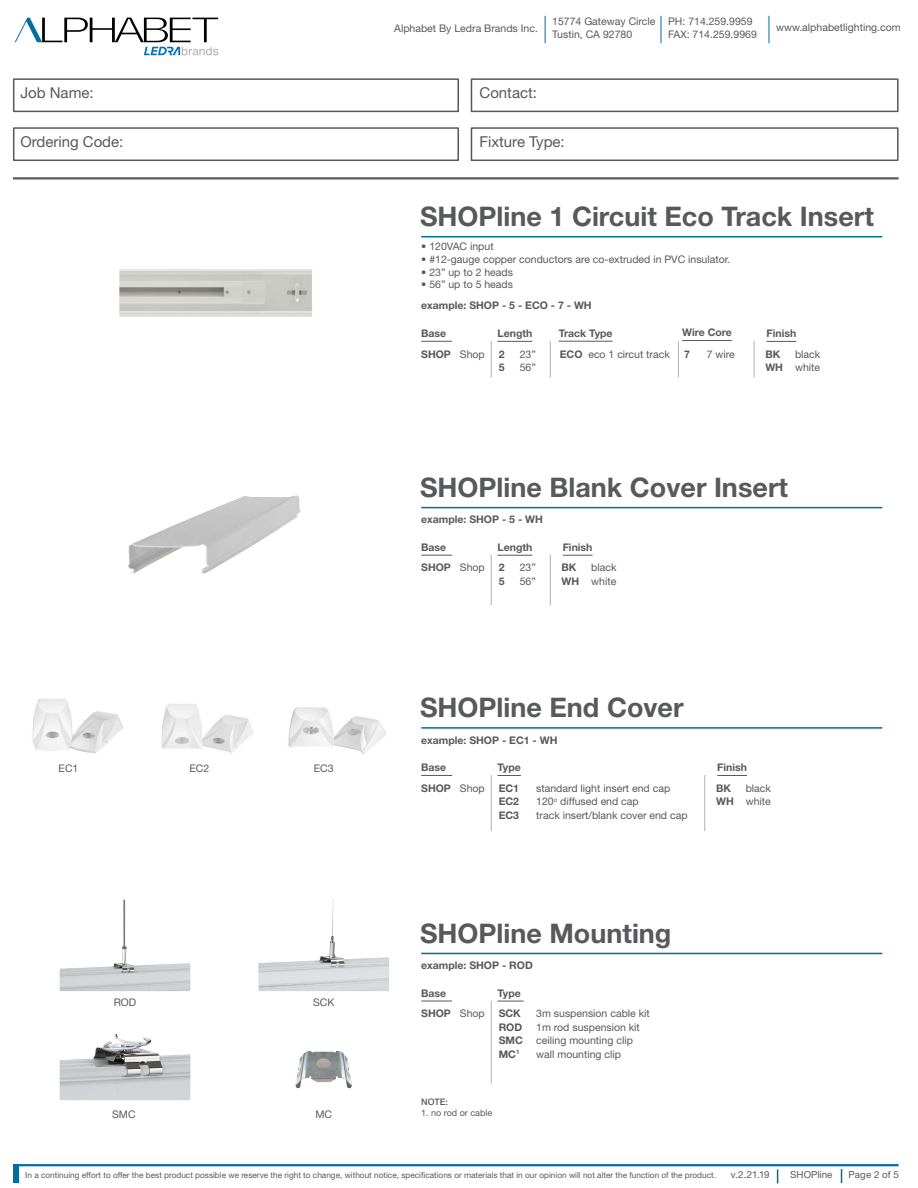
<style>
.page{position:relative;width:918px;height:1188px;background:#fff}
.page>*{position:absolute;margin:0;border:0;box-sizing:border-box;transform-origin:0 0}
.t1{font:700 27px "Helvetica Neue LT Std";color:#58595b}
.t2{font:15px "Helvetica Neue LT Std";color:#58595b}
.t3{font:10.5px/13.5px "Helvetica Neue LT Std";color:#58595b}
.t4{font:700 10.5px/20.7px "Helvetica Neue LT Std";color:#58595b}
.t5{font:9.75px "Helvetica Neue LT Std";color:#58595b}
.t6{font:9px "Helvetica Neue LT Std";color:#58595b}
.t7{font:500 9px "Helvetica Neue LT Std";color:#58595b}
.t8{font:8.25px "Helvetica Neue LT Std";color:#58595b}
</style>
<div class="page">
<hr style="left:13px;top:177px;width:886px;height:2px;background:#58595b">
<svg style="left:13px;top:78px;width:446px;height:35px"></svg>
<svg style="left:470px;top:78px;width:429px;height:35px"></svg>
<svg style="left:470px;top:127px;width:429px;height:34px"></svg>
<svg style="left:13px;top:127px;width:446px;height:34px"></svg>
<hr style="left:13px;top:1164px;width:886px;height:2px;background:#006e9f">
<svg style="left:841px;top:1169px;width:1px;height:14px"></svg>
<svg style="left:777px;top:1170px;width:1px;height:13px"></svg>
<div style="left:13px;top:1164px;width:6px;height:19px;background:#006e9f"></div>
<svg style="left:15px;top:18px;width:203px;height:37px"></svg>
<svg style="left:545px;top:16px;width:1px;height:27px"></svg>
<svg style="left:661px;top:16px;width:1px;height:27px"></svg>
<svg style="left:769px;top:16px;width:1px;height:27px"></svg>
<img style="left:128px;top:495px;width:173px;height:79px">
<hr style="left:498px;top:555px;width:34px;height:1px;background:#58595b">
<hr style="left:550px;top:555px;width:1px;height:50px;background:#b1b0b0">
<svg style="left:563px;top:555px;width:29px;height:1px"></svg>
<hr style="left:421px;top:555px;width:31px;height:1px;background:#58595b">
<hr style="left:491px;top:555px;width:1px;height:50px;background:#b1b0b0">
<hr style="left:421px;top:507px;width:461px;height:1px;background:#006e9f">
<svg style="left:498px;top:775px;width:23px;height:1px"></svg>
<hr style="left:704px;top:775px;width:1px;height:56px;background:#b1b0b0">
<hr style="left:717px;top:775px;width:30px;height:1px;background:#58595b">
<hr style="left:421px;top:775px;width:31px;height:1px;background:#58595b">
<hr style="left:491px;top:775px;width:1px;height:56px;background:#b1b0b0">
<hr style="left:421px;top:727px;width:461px;height:2px;background:#006e9f">
<svg style="left:498px;top:1001px;width:26px;height:1px"></svg>
<hr style="left:421px;top:1001px;width:31px;height:1px;background:#58595b">
<hr style="left:491px;top:1001px;width:1px;height:82px;background:#b1b0b0">
<hr style="left:421px;top:953px;width:461px;height:1px;background:#006e9f">
<img style="left:60px;top:900px;width:130px;height:91px">
<img style="left:258px;top:899px;width:131px;height:92px">
<img style="left:60px;top:1034px;width:130px;height:66px">
<img style="left:295px;top:1051px;width:57px;height:37px">
<hr style="left:559px;top:341px;width:54px;height:1px;background:#58595b">
<hr style="left:682px;top:340px;width:50px;height:1px;background:#58595b">
<img style="left:119px;top:269px;width:193px;height:48px">
<hr style="left:498px;top:341px;width:34px;height:1px;background:#58595b">
<hr style="left:550px;top:341px;width:1px;height:36px;background:#b1b0b0">
<svg style="left:767px;top:341px;width:29px;height:1px"></svg>
<hr style="left:421px;top:341px;width:31px;height:1px;background:#58595b">
<hr style="left:491px;top:341px;width:1px;height:36px;background:#b1b0b0">
<hr style="left:678px;top:341px;width:1px;height:36px;background:#b1b0b0">
<hr style="left:754px;top:341px;width:1px;height:36px;background:#b1b0b0">
<hr style="left:421px;top:236px;width:461px;height:1px;background:#006e9f">
<img style="left:32px;top:699px;width:91px;height:54px">
<img style="left:161px;top:704px;width:92px;height:50px">
<img style="left:288px;top:707px;width:98px;height:48px">
<p class="t3" style="left:552px;top:15px;width:105px;line-height:12.6px">15774 Gateway Circle<br>Tustin, CA 92780</p>
<p class="t3" style="left:668px;top:15px;width:90px;line-height:12.6px">PH: 714.259.9959<br>FAX: 714.259.9969</p>
<p class="t3" style="left:394px;top:21px;width:145px">Alphabet By Ledra Brands Inc.</p>
<p class="t3" style="left:776px;top:20px;width:126px">www.alphabetlighting.com</p>
<h2 class="t2" style="left:20px;top:83px;width:75px">Job Name:</h2>
<h2 class="t2" style="left:480px;top:83px;width:59px">Contact:</h2>
<h2 class="t2" style="left:20px;top:132px;width:105px">Ordering Code:</h2>
<h2 class="t2" style="left:480px;top:132px;width:87px">Fixture Type:</h2>
<h1 class="t1" style="left:420px;top:200px;width:455px">SHOPline 1 Circuit Eco Track Insert</h1>
<p class="t3" style="left:421px;top:240px;width:74px">• 120VAC input</p>
<p class="t3" style="left:421px;top:252px;width:311px">• #12-gauge copper conductors are co-extruded in PVC insulator.</p>
<p class="t3" style="left:421px;top:265px;width:93px">• 23” up to 2 heads</p>
<p class="t3" style="left:421px;top:278px;width:93px">• 56” up to 5 heads</p>
<p class="t4" style="left:421px;top:295px;width:172px">example: SHOP - 5 - ECO - 7 - WH</p>
<p class="t3" style="left:460px;top:347px;width:26px">Shop</p>
<p class="t3" style="left:588px;top:347px;width:83px">eco 1 circut track</p>
<p class="t3" style="left:707px;top:347px;width:29px">7 wire</p>
<p class="t4" style="left:682px;top:321px;width:51px;line-height:21.6px">Wire Core<br>7</p>
<p class="t4" style="left:559px;top:322px;width:55px">Track Type</p>
<p class="t4" style="left:421px;top:322px;width:27px">Base</p>
<p class="t4" style="left:498px;top:323px;width:36px">Length<br>2</p>
<p class="t4" style="left:499px;top:357px;width:7px">5</p>
<p class="t4" style="left:421px;top:343px;width:31px">SHOP</p>
<p class="t4" style="left:560px;top:344px;width:24px">ECO</p>
<p class="t3" style="left:520px;top:347px;width:18px">23”<br>56”</p>
<p class="t4" style="left:765px;top:323px;width:32px">Finish<br>BK</p>
<p class="t4" style="left:765px;top:357px;width:19px">WH</p>
<p class="t3" style="left:795px;top:347px;width:27px">black white</p>
<h1 class="t1" style="left:420px;top:471px;width:370px">SHOPline Blank Cover Insert</h1>
<p class="t4" style="left:421px;top:509px;width:123px">example: SHOP - 5 - WH</p>
<p class="t3" style="left:460px;top:561px;width:26px">Shop</p>
<p class="t4" style="left:421px;top:536px;width:27px">Base</p>
<p class="t4" style="left:498px;top:536px;width:36px">Length<br>2</p>
<p class="t4" style="left:499px;top:571px;width:7px">5</p>
<p class="t4" style="left:421px;top:557px;width:31px">SHOP</p>
<p class="t3" style="left:520px;top:561px;width:18px">23”<br>56”</p>
<p class="t4" style="left:562px;top:536px;width:32px">Finish<br>BK</p>
<p class="t4" style="left:562px;top:571px;width:19px">WH</p>
<p class="t3" style="left:591px;top:561px;width:27px">black white</p>
<p class="t3" style="left:59px;top:762px;width:21px">EC1</p>
<p class="t3" style="left:189px;top:762px;width:21px">EC2</p>
<p class="t3" style="left:314px;top:762px;width:21px">EC3</p>
<p class="t3" style="left:114px;top:995px;width:24px">ROD</p>
<p class="t3" style="left:313px;top:995px;width:23px">SCK</p>
<p class="t3" style="left:112px;top:1107px;width:25px">SMC</p>
<p class="t3" style="left:315px;top:1107px;width:18px">MC</p>
<h1 class="t1" style="left:420px;top:691px;width:265px">SHOPline End Cover</h1>
<p class="t4" style="left:421px;top:729px;width:138px">example: SHOP - EC1 - WH</p>
<p class="t3" style="left:460px;top:781px;width:26px">Shop</p>
<p class="t4" style="left:421px;top:757px;width:27px">Base</p>
<p class="t4" style="left:498px;top:757px;width:25px">Type<br>EC1</p>
<p class="t4" style="left:499px;top:794px;width:22px;line-height:13.5px">EC2<br>EC3</p>
<p class="t4" style="left:421px;top:777px;width:31px">SHOP</p>
<p class="t3" style="left:536px;top:781px;width:153px">standard light insert end cap<br>120<sup>o</sup> diffused end cap<br>track insert/blank cover end cap</p>
<p class="t4" style="left:716px;top:757px;width:32px">Finish<br>BK</p>
<p class="t4" style="left:716px;top:791px;width:19px">WH</p>
<p class="t3" style="left:746px;top:781px;width:27px">black white</p>
<h1 class="t1" style="left:420px;top:917px;width:253px">SHOPline Mounting</h1>
<p class="t4" style="left:421px;top:955px;width:113px">example: SHOP - ROD</p>
<p class="t3" style="left:460px;top:1007px;width:26px">Shop</p>
<p class="t4" style="left:421px;top:982px;width:27px">Base</p>
<p class="t4" style="left:498px;top:982px;width:25px">Type<br>SCK</p>
<p class="t4" style="left:499px;top:1020px;width:26px;line-height:13.5px;text-align:justify">ROD SMC MC<sup>1</sup></p>
<p class="t4" style="left:421px;top:1003px;width:31px">SHOP</p>
<p class="t3" style="left:536px;top:1007px;width:115px">3m suspension cable kit<br>1m rod suspension kit ceiling mounting clip wall mounting clip</p>
<p class="t7" style="left:421px;top:1096px;width:28px">NOTE:</p>
<p class="t6" style="left:421px;top:1107px;width:73px">1. no rod or cable</p>
<p class="t8" style="left:25px;top:1170px;width:692px">In a continuing effort to offer the best product possible we reserve the right to change, without notice, specifications or materials that in our opinion will not alter the function of the product.</p>
<p class="t5" style="left:731px;top:1169px;width:40px">v.2.21.19</p>
<p class="t5" style="left:790px;top:1169px;width:44px">SHOPline</p>
<p class="t5" style="left:848px;top:1169px;width:52px">Page 2 of 5</p>
</div>
